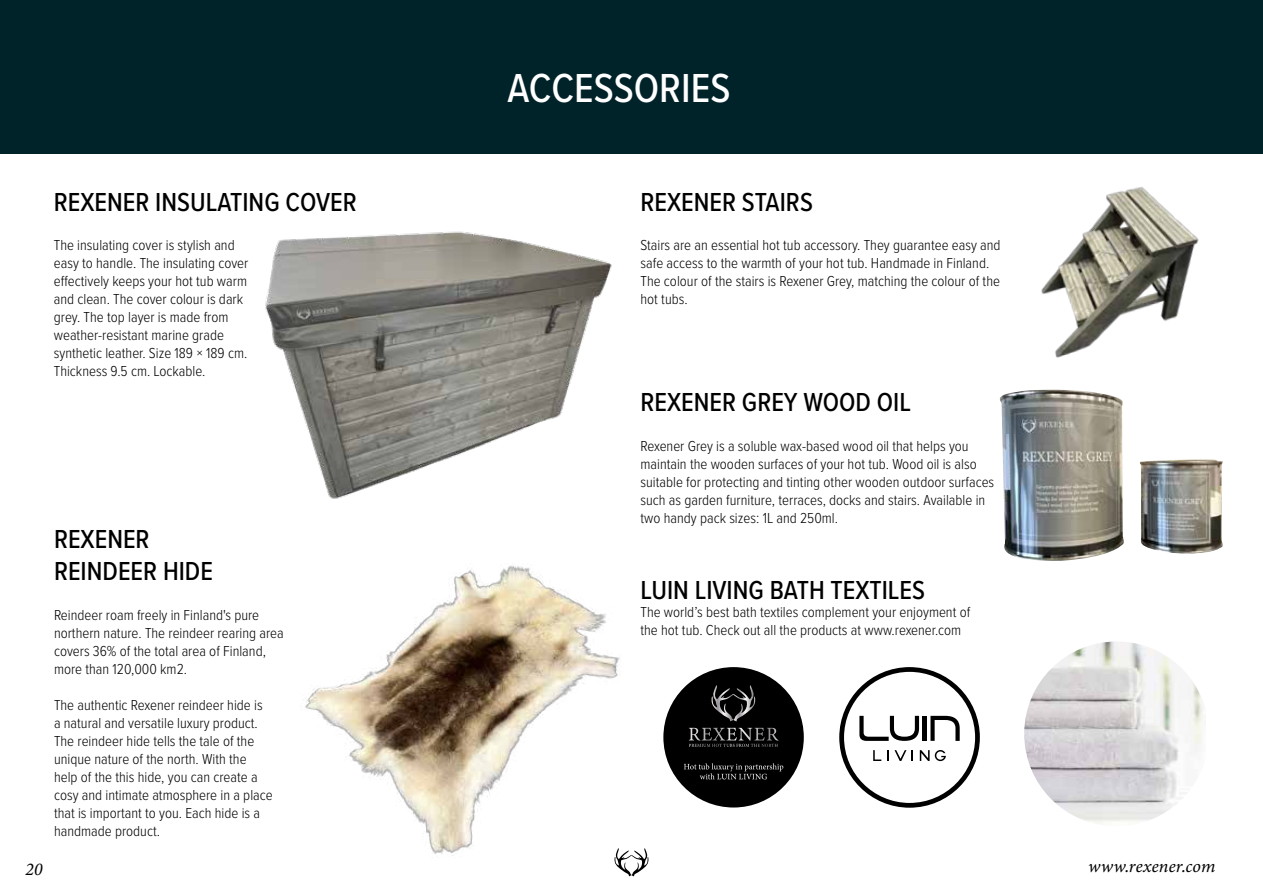
<style>
.page{position:relative;width:1263px;height:893px;background:#fff}
.page>*{position:absolute;margin:0;border:0;box-sizing:border-box;transform-origin:0 0}
.t1{font:500 42px "Proxima Nova Cond";color:#fff}
.t2{font:500 27px/32.4px "Proxima Nova Cond";color:#000}
.t3{font:italic 18px "Minion Variable Concept";color:#000}
.t4{font:300 15px/18px "Proxima Nova Cond";color:#000}
</style>
<div class="page">
<svg style="left:631px;top:848px;width:18px;height:28px"></svg>
<img style="left:265px;top:231px;width:347px;height:268px">
<div style="left:0;top:0;width:1263px;height:154px;background:#00232a"></div>
<img style="left:1024px;top:641px;width:179px;height:184px">
<svg style="left:663px;top:667px;width:141px;height:140px"></svg>
<svg style="left:839px;top:667px;width:141px;height:141px"></svg>
<img style="left:999px;top:390px;width:224px;height:171px">
<img style="left:1041px;top:187px;width:158px;height:171px">
<img style="left:305px;top:565px;width:326px;height:312px">
<h2 class="t2" style="left:54px;top:184px;width:305px">REXENER INSULATING COVER</h2>
<p class="t4" style="left:54px;top:235px;width:196px">The insulating cover is stylish and easy to handle. The insulating cover effectively keeps your hot tub warm and clean. The cover colour is dark grey. The top layer is made from weather-resistant marine grade synthetic leather. Size 189 × 189 cm.<br>Thickness 9.5 cm. Lockable.</p>
<h2 class="t2" style="left:54px;top:522px;width:161px">REXENER<br>REINDEER HIDE</h2>
<p class="t4" style="left:54px;top:605px;width:231px">Reindeer roam freely in Finland's pure northern nature. The reindeer rearing area covers 36% of the total area of Finland, more than 120,000 km2.</p>
<p class="t4" style="left:54px;top:695px;width:220px">The authentic Rexener reindeer hide is a natural and versatile luxury product.<br>The reindeer hide tells the tale of the unique nature of the north. With the help of the this hide, you can create a cosy and intimate atmosphere in a place that is important to you. Each hide is a handmade product.</p>
<h1 class="t1" style="left:508px;top:57px;width:224px">ACCESSORIES</h1>
<h2 class="t2" style="left:640px;top:184px;width:174px">REXENER STAIRS</h2>
<p class="t4" style="left:640px;top:235px;width:362px">Stairs are an essential hot tub accessory. They guarantee easy and safe access to the warmth of your hot tub. Handmade in Finland.<br>The colour of the stairs is Rexener Grey, matching the colour of the hot tubs.</p>
<h2 class="t2" style="left:640px;top:385px;width:272px">REXENER GREY WOOD OIL</h2>
<p class="t4" style="left:640px;top:436px;width:355px">Rexener Grey is a soluble wax-based wood oil that helps you maintain the wooden surfaces of your hot tub. Wood oil is also suitable for protecting and tinting other wooden outdoor surfaces such as garden furniture, terraces, docks and stairs. Available in two handy pack sizes: 1L and 250ml.</p>
<h2 class="t2" style="left:640px;top:573px;width:286px">LUIN LIVING BATH TEXTILES</h2>
<p class="t4" style="left:640px;top:603px;width:331px">The world’s best bath textiles complement your enjoyment of the hot tub. Check out all the products at www.rexener.com</p>
<p class="t3" style="left:26px;top:857px;width:19px">20</p>
<p class="t3" style="left:1089px;top:854px;width:128px">www.rexener.com</p>
</div>
